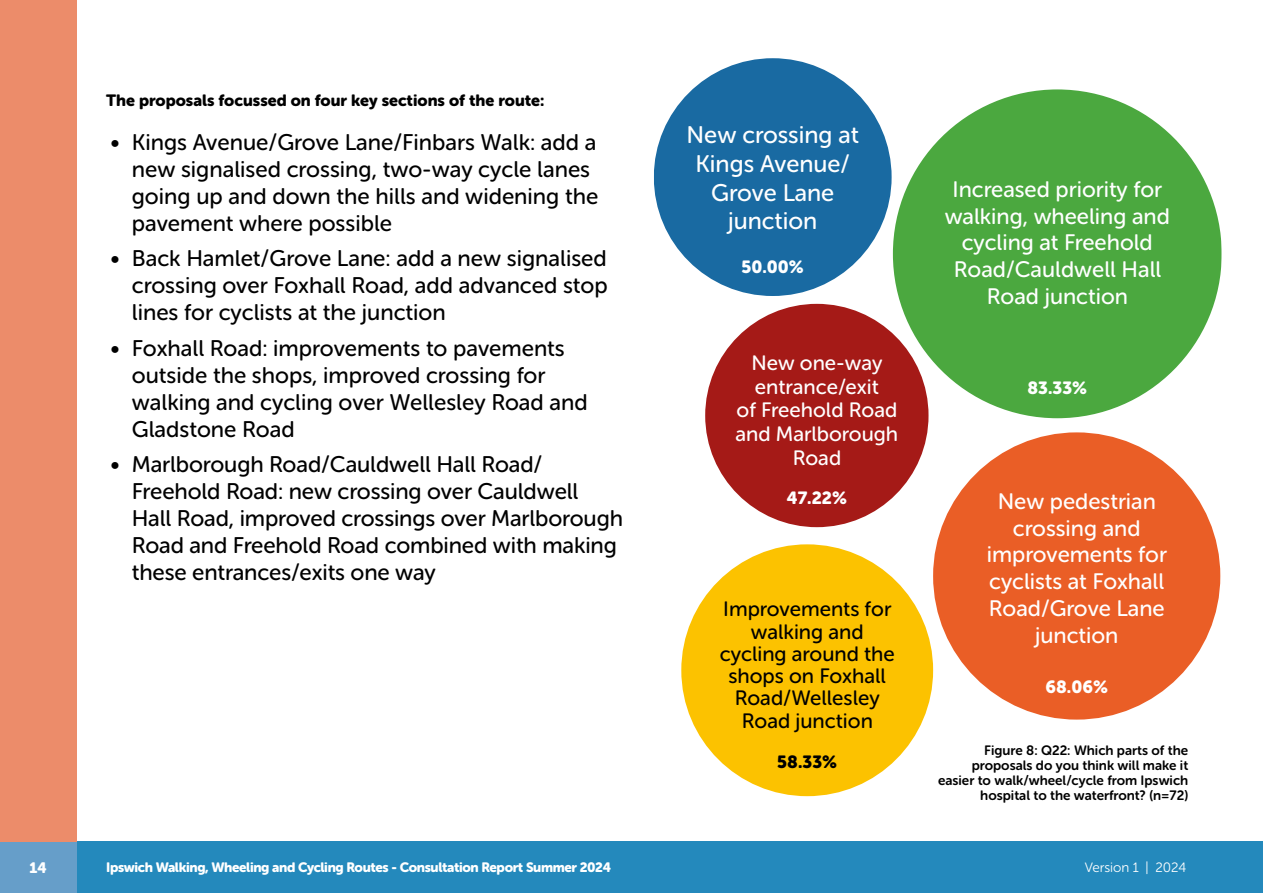
<style>
.page{position:relative;width:1263px;height:893px;background:#fff}
.page>*{position:absolute;margin:0;border:0;box-sizing:border-box;transform-origin:0 0}
.t1{font:23.85px/28.7px "Museo Sans Rounded 500";color:#fff;text-align:center}
.t2{font:22.5px/27px "Museo Sans Rounded 500";color:#000}
.t3{font:22.35px/26.7px "Museo Sans Rounded 500";color:#fff;text-align:center}
.t4{font:20.7px/22.4px "Museo Sans Rounded 500";color:#000;text-align:center}
.t5{font:20.7px/23.9px "Museo Sans Rounded 500";color:#fff;text-align:center}
.t6{font:17.55px "Museo Sans Rounded 900";color:#fff}
.t7{font:17.55px "Museo Sans Rounded 900";color:#000}
._005__General_Text{font:16.2px "Museo Sans Rounded 900";color:#000}
.t8{font:15px "Museo Sans Rounded 900";color:#fff}
._005__General_Text-2{font:13.5px/15px "Museo Sans Rounded 700";color:#000;text-align:right}
.t9{font:13.5px "Museo Sans Rounded 900";letter-spacing:-.025em;color:#fff}
.t10{font:13.5px "Museo Sans Rounded 300";color:#fff}
</style>
<div class="page">
<div style="left:0;top:842px;width:1263px;height:51px;background:#2489bc"></div>
<div style="left:0;top:0;width:77px;height:893px;background:#ec8c6a"></div>
<div style="left:0;top:842px;width:77px;height:51px;background:#669ec9"></div>
<div style="left:654px;top:58px;width:238px;height:238px;background:#196aa2;border-radius:50%"></div>
<div style="left:705px;top:304px;width:223px;height:223px;background:#a51a17;border-radius:50%"></div>
<div style="left:933px;top:432px;width:287px;height:288px;background:#ea5e26;border-radius:50%"></div>
<div style="left:893px;top:89px;width:329px;height:329px;background:#4ba83f;border-radius:50%"></div>
<div style="left:681px;top:544px;width:252px;height:252px;background:#fcc200;border-radius:50%"></div>
<p class="_005__General_Text" style="left:106px;top:91px;width:440px">The proposals focussed on four key sections of the route:</p>
<p class="t2" style="left:132px;top:129px;width:468px;text-indent:-21px">• Kings Avenue/Grove Lane/Finbars Walk: add a new signalised crossing, two-way cycle lanes going up and down the hills and widening the pavement where possible</p>
<p class="t2" style="left:132px;top:245px;width:477px;text-align:justify;text-indent:-21px">• Back Hamlet/Grove Lane: add a new signalised crossing over Foxhall Road, add advanced stop lines for cyclists at the junction</p>
<p class="t2" style="left:132px;top:335px;width:457px;text-indent:-21px">• Foxhall Road: improvements to pavements outside the shops, improved crossing for walking and cycling over Wellesley Road and Gladstone Road</p>
<p class="t2" style="left:132px;top:451px;width:493px;text-indent:-21px">• Marlborough Road/Cauldwell Hall Road/ Freehold Road: new crossing over Cauldwell Hall Road, improved crossings over Marlborough Road and Freehold Road combined with making these entrances/exits one way</p>
<p class="t1" style="left:686px;top:121px;width:174px">New crossing at<br>Kings Avenue/<br>Grove Lane junction</p>
<p class="t6" style="left:741px;top:257px;width:64px">50.00%</p>
<p class="t3" style="left:945px;top:176px;width:227px">Increased priority for walking, wheeling and cycling at Freehold<br>Road/Cauldwell Hall<br>Road junction</p>
<p class="t5" style="left:735px;top:351px;width:164px">New one-way entrance/exit<br>of Freehold Road and Marlborough<br>Road</p>
<p class="t6" style="left:787px;top:488px;width:62px">47.22%</p>
<p class="t3" style="left:987px;top:488px;width:182px">New pedestrian crossing and improvements for cyclists at Foxhall<br>Road/Grove Lane junction</p>
<p class="t6" style="left:1045px;top:677px;width:64px">68.06%</p>
<p class="t6" style="left:1027px;top:378px;width:61px">83.33%</p>
<p class="t4" style="left:720px;top:598px;width:177px">Improvements for walking and cycling around the shops on Foxhall<br>Road/Wellesley<br>Road junction</p>
<p class="t7" style="left:777px;top:751px;width:61px">58.33%</p>
<p class="_005__General_Text-2" style="left:938px;top:743px;width:252px">Figure 8: Q22: Which parts of the proposals do you think will make it easier to walk/wheel/cycle from Ipswich hospital to the waterfront? (n=72)</p>
<p class="t8" style="left:30px;top:859px;width:19px">14</p>
<p class="t9" style="left:106px;top:859px;width:506px">Ipswich Walking, Wheeling and Cycling Routes - Consultation Report Summer 2024</p>
<p class="t10" style="left:1085px;top:860px;width:103px">Version 1 | 2024</p>
</div>
